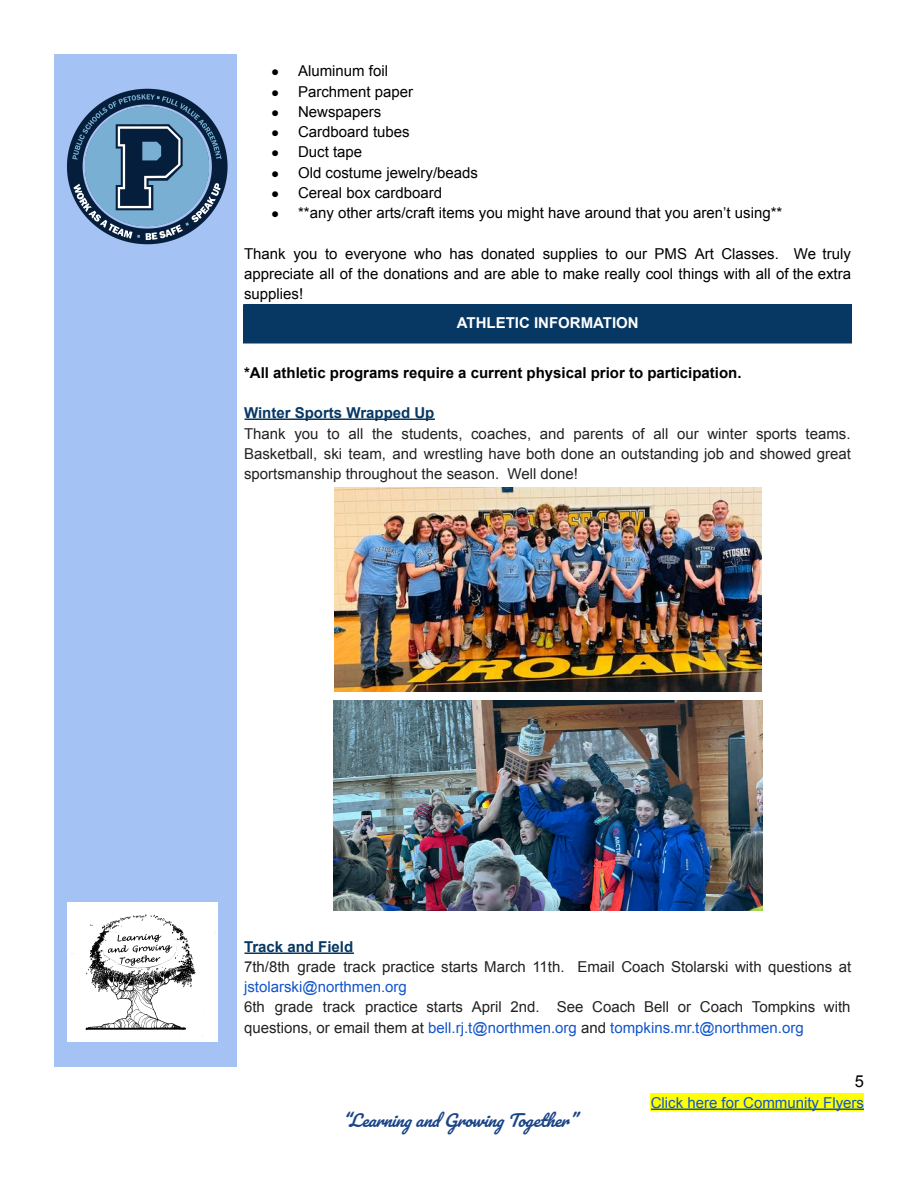
<style>
.page{position:relative;width:918px;height:1188px;background:#fff}
.page>*{position:absolute;margin:0;border:0;box-sizing:border-box;transform-origin:0 0}
.t1{font:italic 16.5px "Pacifico";color:#1c4587}
.t2{font:16.5px "Arial";color:#000}
.t3{font:15px/20.2px "Arial";color:#222;text-align:justify}
.t4{font:15px/20.2px "Arial";color:#000;text-align:justify}
.t5{font:700 15px "Arial";color:#000}
.t6{font:15px "Arial";color:#15c}
.t7{font:700 15px "Arial";color:#073763}
.t8{font:700 15px "Arial";color:#fff}
.s1{font-size:13.5px}
.s2{color:#15c}
</style>
<div class="page">
<div style="left:54px;top:54px;width:182px;height:1012px;background:#a4c2f4"></div>
<div style="left:244px;top:305px;width:608px;height:37px;background:#073763"></div>
<div style="left:651px;top:1094px;width:213px;height:18px;background:#ff0"></div>
<hr style="left:245px;top:419px;width:190px;height:1px;background:#073763">
<hr style="left:245px;top:952px;width:109px;height:2px;background:#073763">
<hr style="left:651px;top:1108px;width:213px;height:2px;background:#15c">
<hr style="left:243px;top:304px;width:2px;height:38px;background:#073763">
<hr style="left:243px;top:304px;width:609px;height:2px;background:#073763">
<hr style="left:243px;top:342px;width:609px;height:2px;background:#073763">
<img style="left:67px;top:88px;width:161px;height:157px">
<img style="left:334px;top:487px;width:428px;height:205px">
<img style="left:334px;top:701px;width:428px;height:209px">
<img style="left:68px;top:902px;width:149px;height:140px">
<p class="t4" style="left:271px;top:61px;width:118px"><span class="s1">●</span> Aluminum foil</p>
<p class="t4" style="left:271px;top:81px;width:144px"><span class="s1">●</span> Parchment paper</p>
<p class="t4" style="left:271px;top:101px;width:112px"><span class="s1">●</span> Newspapers</p>
<p class="t4" style="left:271px;top:122px;width:140px"><span class="s1">●</span> Cardboard tubes</p>
<p class="t4" style="left:271px;top:142px;width:93px"><span class="s1">●</span> Duct tape</p>
<p class="t4" style="left:271px;top:162px;width:209px"><span class="s1">●</span> Old costume jewelry/beads</p>
<p class="t4" style="left:271px;top:182px;width:173px"><span class="s1">●</span> Cereal box cardboard</p>
<p class="t4" style="left:271px;top:203px;width:513px"><span class="s1">●</span> **any other arts/craft items you might have around that you aren’t using**</p>
<p class="t4" style="left:244px;top:243px;width:609px">Thank you to everyone who has donated supplies to our PMS Art Classes. We truly appreciate all of the donations and are able to make really cool things with all of the extra supplies!</p>
<p class="t8" style="left:457px;top:315px;width:183px">ATHLETIC INFORMATION</p>
<p class="t5" style="left:244px;top:364px;width:499px">*All athletic programs require a current physical prior to participation.</p>
<p class="t7" style="left:244px;top:405px;width:192px">Winter Sports Wrapped Up</p>
<p class="t3" style="left:244px;top:423px;width:608px">Thank you to all the students, coaches, and parents of all our winter sports teams.<br>Basketball, ski team, and wrestling have both done an outstanding job and showed great sportsmanship throughout the season. Well done!</p>
<p class="t7" style="left:244px;top:938px;width:111px">Track and Field</p>
<p class="t3" style="left:244px;top:956px;width:609px">7th/8th grade track practice starts March 11th. Email Coach Stolarski with questions at</p>
<p class="t6" style="left:244px;top:978px;width:164px">jstolarski@northmen.org</p>
<p class="t3" style="left:244px;top:997px;width:608px">6th grade track practice starts April 2nd. See Coach Bell or Coach Tompkins with questions, or email them at <span class="s2">bell.rj.t@northmen.org</span> and <span class="s2">tompkins.mr.t@northmen.org</span></p>
<p class="t1" style="left:342px;top:1112px;width:243px">“Learning and Growing Together ”</p>
<p class="t2" style="left:855px;top:1072px;width:11px">5</p>
<p class="t6" style="left:651px;top:1094px;width:215px">Click here for Community Flyers</p>
</div>
